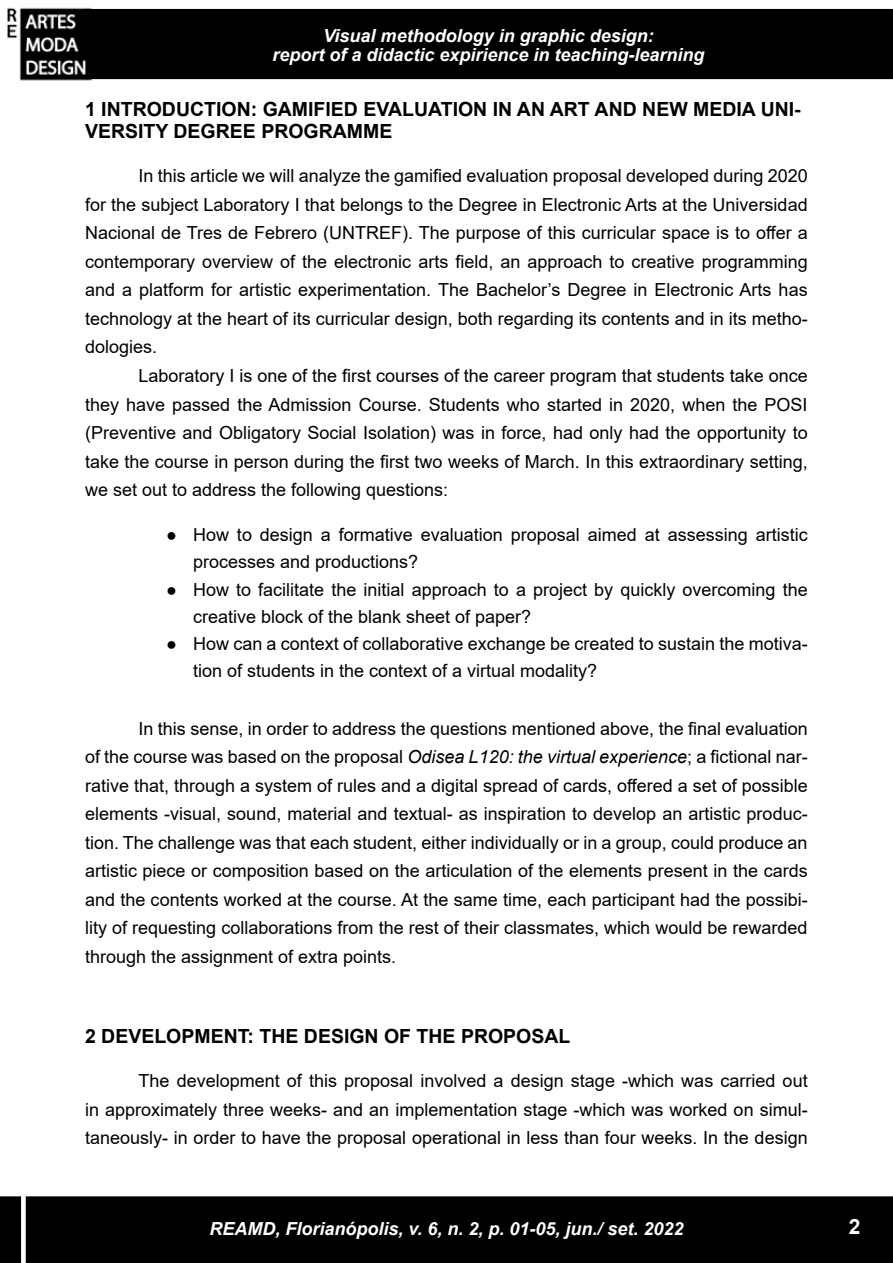
<style>
.page{position:relative;width:893px;height:1263px;background:#fff}
.page>*{position:absolute;margin:0;border:0;box-sizing:border-box;transform-origin:0 0}
.t1{font:700 21px "Arial";color:#fff}
.t2{font:700 19.5px/21.8px "Arial";color:#000}
.t3{font:18px/28.5px "Arial";color:#000;text-align:justify}
.t4{font:italic 700 18px/18.6px "Arial";color:#fff;text-align:center}
.s1{font-style:italic}
</style>
<div class="page">
<div style="left:85px;top:10px;width:807px;height:68px;background:#000"></div>
<div style="left:84px;top:9px;width:809px;height:70px;border:2px solid #000"></div>
<img style="left:7px;top:7px;width:93px;height:74px">
<div style="left:1px;top:1197px;width:891px;height:65px;background:#000"></div>
<div style="left:0;top:1196px;width:893px;height:67px;border:2px solid #000"></div>
<div style="left:21px;top:111px;width:5px;height:1152px;background:#fff"></div>
<p class="t4" style="left:272px;top:27px;width:434px">Visual methodology in graphic design:<br>report of a didactic expirience in teaching-learning</p>
<p class="t2" style="left:85px;top:99px;width:717px">1 INTRODUCTION: GAMIFIED EVALUATION IN AN ART AND NEW MEDIA UNI-<br>VERSITY DEGREE PROGRAMME</p>
<p class="t3" style="left:85px;top:162px;width:724px;text-indent:53px">In this article we will analyze the gamified evaluation proposal developed during 2020 for the subject Laboratory I that belongs to the Degree in Electronic Arts at the Universidad Nacional de Tres de Febrero (UNTREF). The purpose of this curricular space is to offer a contemporary overview of the electronic arts field, an approach to creative programming and a platform for artistic experimentation. The Bachelor’s Degree in Electronic Arts has technology at the heart of its curricular design, both regarding its contents and in its metho&shy;dologies.</p>
<p class="t3" style="left:85px;top:361px;width:724px;text-indent:53px">Laboratory I is one of the first courses of the career program that students take once they have passed the Admission Course. Students who started in 2020, when the POSI (Preventive and Obligatory Social Isolation) was in force, had only had the opportunity to take the course in person during the first two weeks of March. In this extraordinary setting, we set out to address the following questions:</p>
<p class="t3" style="left:193px;top:521px;width:616px;line-height:27px;text-indent:-27px">● How to design a formative evaluation proposal aimed at assessing artistic processes and productions?</p>
<p class="t3" style="left:193px;top:576px;width:616px;line-height:27px;text-indent:-27px">● How to facilitate the initial approach to a project by quickly overcoming the creative block of the blank sheet of paper?</p>
<p class="t3" style="left:193px;top:630px;width:616px;line-height:27px;text-indent:-27px">● How can a context of collaborative exchange be created to sustain the motiva&shy;tion of students in the context of a virtual modality?</p>
<p class="t3" style="left:85px;top:714px;width:724px;text-indent:53px">In this sense, in order to address the questions mentioned above, the final evaluation of the course was based on the proposal <span class="s1">Odisea L120: the virtual experience</span>; a fictional nar&shy;rative that, through a system of rules and a digital spread of cards, offered a set of possible elements -visual, sound, material and textual- as inspiration to develop an artistic produc&shy;tion. The challenge was that each student, either individually or in a group, could produce an artistic piece or composition based on the articulation of the elements present in the cards and the contents worked at the course. At the same time, each participant had the possibi&shy;lity of requesting collaborations from the rest of their classmates, which would be rewarded through the assignment of extra points.</p>
<p class="t2" style="left:85px;top:1025px;width:487px">2 DEVELOPMENT: THE DESIGN OF THE PROPOSAL</p>
<p class="t3" style="left:85px;top:1066px;width:724px;text-indent:53px">The development of this proposal involved a design stage -which was carried out in approximately three weeks- and an implementation stage -which was worked on simul&shy;taneously- in order to have the proposal operational in less than four weeks. In the design</p>
<p class="t4" style="left:209px;top:1220px;width:476px">REAMD, Florianópolis, v. 6, n. 2, p. 01-05, jun./ set. 2022</p>
<p class="t1" style="left:849px;top:1211px;width:13px">2</p>
</div>
